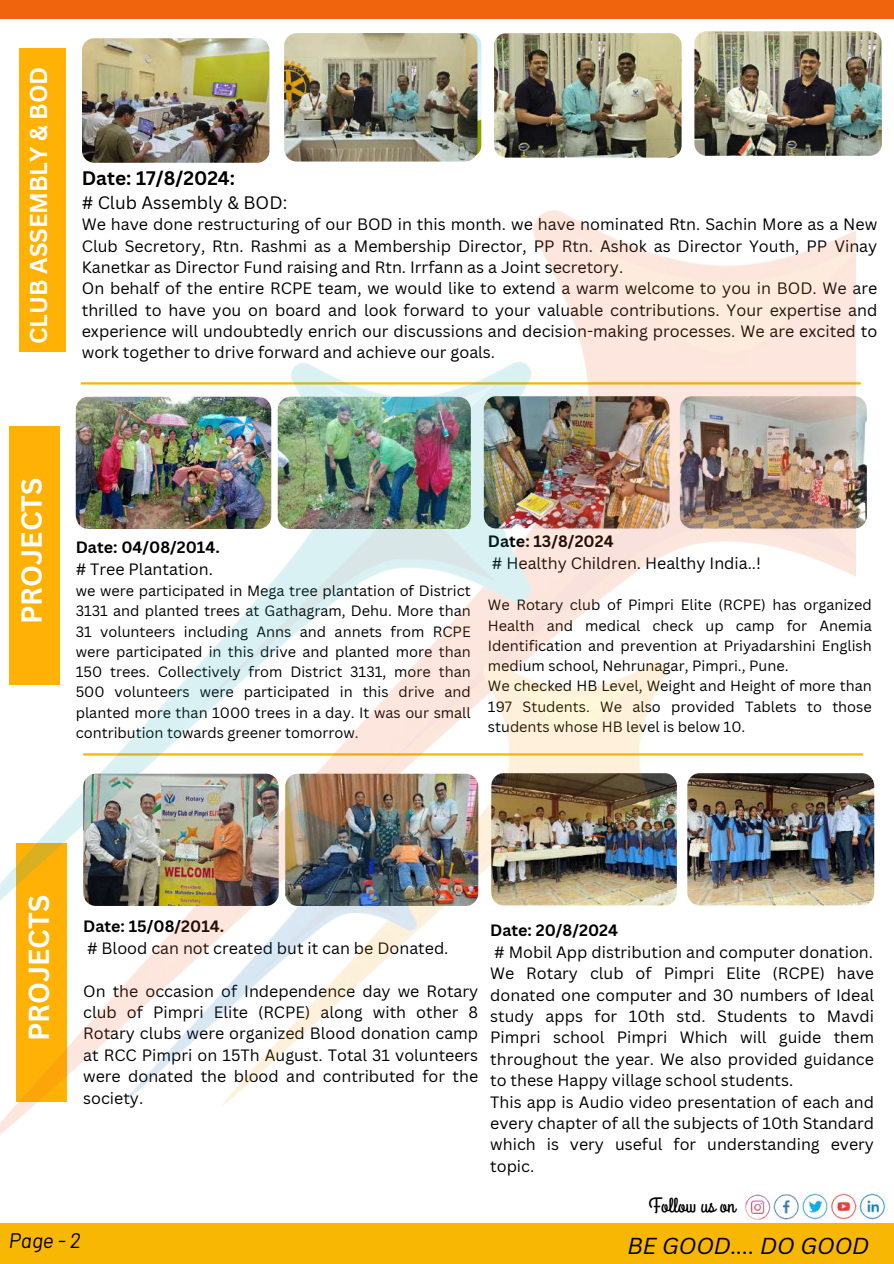
<style>
.page{position:relative;width:894px;height:1264px;background:#fff}
.page>*{position:absolute;margin:0;border:0;box-sizing:border-box;transform-origin:0 0}
.t1{font:700 28.2px "Canva Sans";color:#fff}
.t2{font:700 23.7px "Canva Sans";color:#fff}
.t3{font:italic 22.5px "Canva Sans";color:#000}
.t4{font:21px "Grand Hotel";color:#000}
.t5{font:italic 21px "Barlow";color:#000}
.t6{font:700 19.05px "Canva Sans";color:#000}
.t7{font:17.55px "Canva Sans";color:#000}
.t8{font:16.05px/21.3px "Canva Sans";color:#000}
.t9{font:700 16.05px "Canva Sans";color:#000}
.t10{font:14.55px/20.2px "Canva Sans";color:#000;text-align:justify}
</style>
<div class="page">
<div style="left:0;top:0;width:893px;height:19px;background:#f0640e"></div>
<div style="left:0;top:1223px;width:893px;height:40px;background:#f7b703"></div>
<img style="left:744px;top:1192px;width:142px;height:27px">
<img style="left:687px;top:773px;width:187px;height:132px;border-radius:13px">
<hr style="left:83px;top:753px;width:779px;height:2px;background:#f7b703">
<hr style="left:81px;top:382px;width:779px;height:2px;background:#f7b703">
<img style="left:679px;top:396px;width:187px;height:132px;border-radius:13px">
<div style="left:19px;top:48px;width:47px;height:304px;background:#ffb105"></div>
<img style="left:294px;top:33px;width:187px;height:125px;border-radius:12px">
<img style="left:494px;top:33px;width:187px;height:125px;border-radius:12px">
<img style="left:694px;top:31px;width:187px;height:125px;border-radius:12px">
<img style="left:82px;top:38px;width:187px;height:125px;border-radius:12px">
<img style="left:284px;top:33px;width:193px;height:128px;border-radius:13px">
<img style="left:0;top:210px;width:855px;height:925px">
<h2 class="t2" style="left:22px;top:344px;width:279px;rotate:-90deg">CLUB ASSEMBLY &amp; BOD</h2>
<p class="t6" style="left:82px;top:165px;width:155px">Date: 17/8/2024:</p>
<p class="t7" style="left:82px;top:190px;width:207px"># Club Assembly &amp; BOD:</p>
<p class="t8" style="left:82px;top:213px;width:796px">We have done restructuring of our BOD in this month. we have nominated Rtn. Sachin More as a New Club Secretory, Rtn. Rashmi as a Membership Director, PP Rtn. Ashok as Director Youth, PP Vinay Kanetkar as Director Fund raising and Rtn. Irrfann as a Joint secretory.<br>On behalf of the entire RCPE team, we would like to extend a warm welcome to you in BOD. We are thrilled to have you on board and look forward to your valuable contributions. Your expertise and experience will undoubtedly enrich our discussions and decision-making processes. We are excited to work together to drive forward and achieve our goals.</p>
<h1 class="t1" style="left:12px;top:624px;width:148px;rotate:-90deg">PROJECTS</h1>
<p class="t9" style="left:76px;top:536px;width:145px">Date: 04/08/2014.</p>
<p class="t8" style="left:76px;top:558px;width:139px"># Tree Plantation.</p>
<p class="t10" style="left:76px;top:580px;width:396px">we were participated in Mega tree plantation of District 3131 and planted trees at Gathagram, Dehu. More than 31 volunteers including Anns and annets from RCPE were participated in this drive and planted more than 150 trees. Collectively from District 3131, more than 500 volunteers were participated in this drive and planted more than 1000 trees in a day. It was our small contribution towards greener tomorrow.</p>
<p class="t9" style="left:488px;top:530px;width:127px">Date: 13/8/2024</p>
<p class="t8" style="left:491px;top:552px;width:270px"># Healthy Children. Healthy India..!</p>
<p class="t10" style="left:488px;top:594px;width:385px;text-align:left">We Rotary club of Pimpri Elite (RCPE) has organized Health and medical check up camp for Anemia Identification and prevention at Priyadarshini English medium school, Nehrunagar, Pimpri., Pune.<br>We checked HB Level, Weight and Height of more than 197 Students. We also provided Tablets to those students whose HB level is below 10.</p>
<h1 class="t1" style="left:19px;top:1041px;width:148px;rotate:-90deg">PROJECTS</h1>
<p class="t9" style="left:83px;top:915px;width:142px">Date: 15/08/2014.</p>
<p class="t8" style="left:87px;top:937px;width:363px"># Blood can not created but it can be Donated.</p>
<p class="t8" style="left:83px;top:979px;width:396px;text-align:justify">On the occasion of Independence day we Rotary club of Pimpri Elite (RCPE) along with other 8<br>Rotary clubs were organized Blood donation camp at RCC Pimpri on 15Th August. Total 31 volunteers were donated the blood and contributed for the society.</p>
<p class="t9" style="left:490px;top:919px;width:129px">Date: 20/8/2024</p>
<p class="t8" style="left:490px;top:941px;width:385px"># Mobil App distribution and computer donation.<br>We Rotary club of Pimpri Elite (RCPE) have donated one computer and 30 numbers of Ideal study apps for 10th std. Students to Mavdi Pimpri school Pimpri Which will guide them throughout the year. We also provided guidance to these Happy village school students.<br>This app is Audio video presentation of each and every chapter of all the subjects of 10th Standard which is very useful for understanding every topic.</p>
<h3 class="t4" style="left:648px;top:1191px;width:87px">Follow us on</h3>
<h3 class="t5" style="left:9px;top:1226px;width:73px">Page - 2</h3>
<h3 class="t3" style="left:627px;top:1229px;width:243px">BE GOOD.... DO GOOD</h3>
</div>
